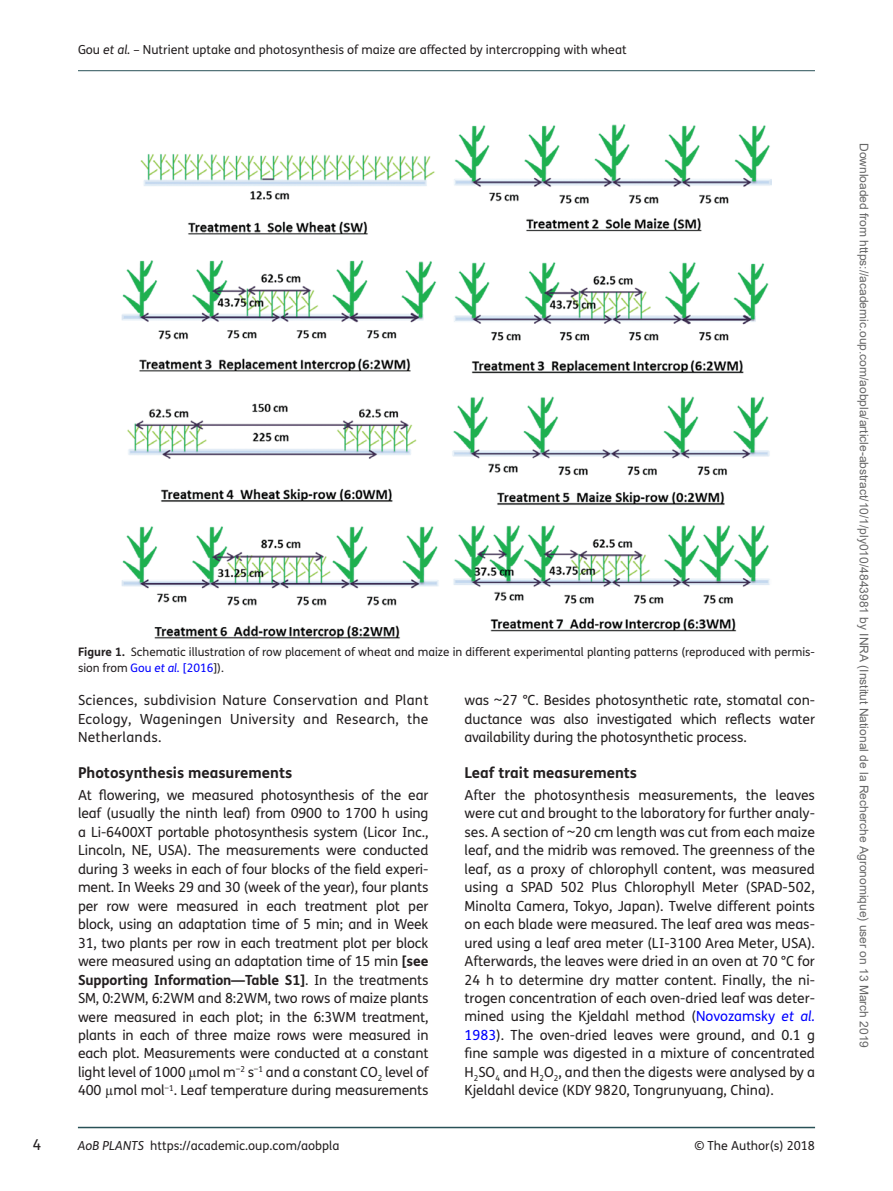
<style>
.page{position:relative;width:893px;height:1191px;background:#fff}
.page>*{position:absolute;margin:0;border:0;box-sizing:border-box;transform-origin:0 0}
.t1{font:700 15px "FS Me";color:#231f20}
.t2{font:15px "FS Me";color:#231f20}
.t3{font:13.95px/18.5px "FS Me";letter-spacing:-.01em;color:#231f20;text-align:justify}
.t4{font:12.45px "FS Me";color:#231f20}
.t5{font:12px "Arial";color:#666}
.t6{font:11.7px/15.8px "FS Me";color:#231f20}
.s1{font-style:italic}
.s2{font-weight:700}
.s3{color:#00f}
.s4{font-style:italic;color:#00f}
.s5{font-family:"Gandhari Unicode"}
</style>
<div class="page">
<hr style="left:78px;top:70px;width:737px;height:1px;background:#295157">
<hr style="left:78px;top:1126px;width:737px;height:2px;background:#295157">
<img style="left:122px;top:124px;width:649px;height:515px">
<p class="t4" style="left:78px;top:41px;width:550px">Gou <span class="s1">et al.</span> – Nutrient uptake and photosynthesis of maize are affected by intercropping with wheat</p>
<p class="t6" style="left:78px;top:644px;width:738px"><span class="s2">Figure 1.</span> Schematic illustration of row placement of wheat and maize in different experimental planting patterns (reproduced with permis&shy;sion from <span class="s3">Gou</span> <span class="s4">et al.</span> <span class="s3">[2016</span>]).</p>
<p class="t3" style="left:78px;top:691px;width:352px">Sciences, subdivision Nature Conservation and Plant Ecology, Wageningen University and Research, the Netherlands.</p>
<p class="t1" style="left:78px;top:761px;width:216px">Photosynthesis measurements</p>
<p class="t3" style="left:78px;top:785px;width:352px">At flowering, we measured photosynthesis of the ear leaf (usually the ninth leaf) from 0900 to 1700 h using a Li-6400XT portable photosynthesis system (Licor Inc., Lincoln, NE, USA). The measurements were conducted during 3 weeks in each of four blocks of the field experi&shy;ment. In Weeks 29 and 30 (week of the year), four plants per row were measured in each treatment plot per block, using an adaptation time of 5 min; and in Week 31, two plants per row in each treatment plot per block were measured using an adaptation time of 15 min <span class="s2">[see Supporting Information—Table S1]</span>. In the treatments SM, 0:2WM, 6:2WM and 8:2WM, two rows of maize plants were measured in each plot; in the 6:3WM treatment, plants in each of three maize rows were measured in each plot. Measurements were conducted at a constant light level of 1000 <span class="s5">μ</span>mol m<sup>−2</sup> s<sup>−1</sup> and a constant CO<sub>2</sub> level of 400 <span class="s5">μ</span>mol mol<sup>−1</sup>. Leaf temperature during measurements</p>
<p class="t3" style="left:464px;top:691px;width:352px">was ~27 °C. Besides photosynthetic rate, stomatal con&shy;ductance was also investigated which reflects water availability during the photosynthetic process.</p>
<p class="t1" style="left:464px;top:761px;width:174px">Leaf trait measurements</p>
<p class="t3" style="left:464px;top:785px;width:352px">After the photosynthesis measurements, the leaves were cut and brought to the laboratory for further analy&shy;ses. A section of ~20 cm length was cut from each maize leaf, and the midrib was removed. The greenness of the leaf, as a proxy of chlorophyll content, was measured using a SPAD 502 Plus Chlorophyll Meter (SPAD-502, Minolta Camera, Tokyo, Japan). Twelve different points on each blade were measured. The leaf area was meas&shy;ured using a leaf area meter (LI-3100 Area Meter, USA).<br>Afterwards, the leaves were dried in an oven at 70 °C for 24 h to determine dry matter content. Finally, the ni&shy;trogen concentration of each oven-dried leaf was deter&shy;mined using the Kjeldahl method (<span class="s3">Novozamsky</span> <span class="s4">et al.<br></span><span class="s3">1983</span>). The oven-dried leaves were ground, and 0.1 g fine sample was digested in a mixture of concentrated H<sub>2</sub>SO<sub>4</sub> and H<sub>2</sub>O<sub>2</sub>, and then the digests were analysed by a Kjeldahl device (KDY 9820, Tongrunyuang, China).</p>
<p class="t2" style="left:33px;top:1134px;width:10px">4</p>
<p class="t4" style="left:78px;top:1137px;width:263px"><span class="s1">AoB PLANTS</span> https://academic.oup.com/aobpla</p>
<p class="t4" style="left:694px;top:1137px;width:122px">© The Author(s) 2018</p>
<p class="t5" style="left:868px;top:143px;width:906px;rotate:90deg">Downloaded from https://academic.oup.com/aobpla/article-abstract/10/1/ply010/4843981 by INRA (Institut National de la Recherche Agronomique) user on 13 March 2019</p>
</div>
